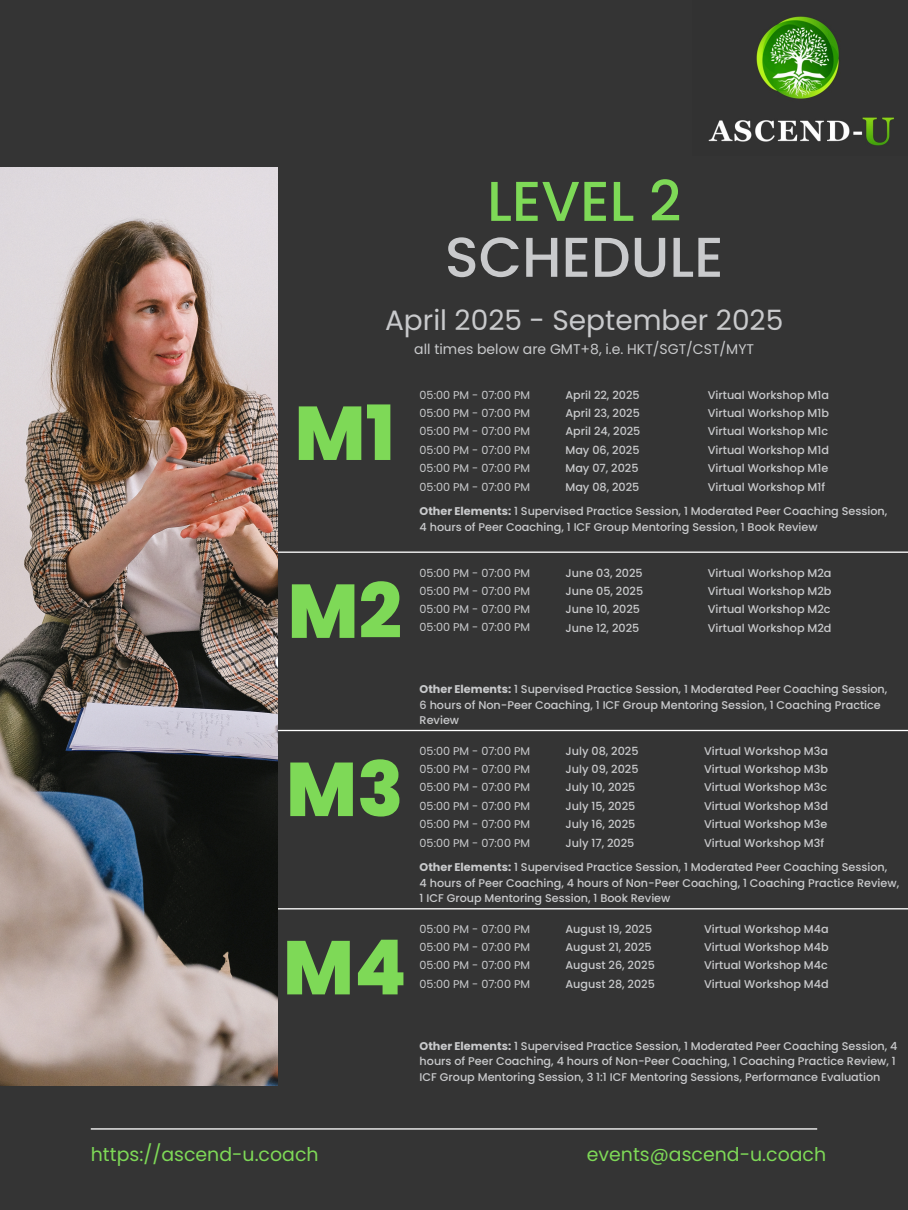
<style>
.page{position:relative;width:908px;height:1210px;background:#fff}
.page>*{position:absolute;margin:0;border:0;box-sizing:border-box;transform-origin:0 0}
.t1{font:800 75.95px "Poppins";color:#7ed957}
.t2{font:500 56px/55.9px "Poppins";color:#c9cacc;text-align:center}
.t3{font:28px "Poppins";color:#c9cacc}
.t4{font:18.9px "Poppins";color:#7ed957}
.t5{font:14px "Poppins";color:#c9cacc}
.t6{font:500 11.2px/15.5px "Poppins";color:#c9cacc}
.t7{font:11.2px "Poppins";color:#c9cacc}
.s1{color:#7ed957}
.s2{font-weight:700}
</style>
<div class="page">
<div style="left:0;top:0;width:907px;height:1210px;background:#343434"></div>
<hr style="left:221px;top:551px;width:686px;height:2px;background:#fff">
<hr style="left:221px;top:730px;width:686px;height:1px;background:#fff">
<hr style="left:221px;top:908px;width:686px;height:1px;background:#fff">
<hr style="left:91px;top:1128px;width:725px;height:1px;background:#fff">
<img style="left:708px;top:16px;width:187px;height:130px">
<img style="left:0;top:168px;width:277px;height:917px">
<p class="t2" style="left:444px;top:173px;width:280px"><span class="s1">LEVEL 2<br></span>SCHEDULE</p>
<p class="t3" style="left:385px;top:300px;width:399px">April 2025 - September 2025</p>
<p class="t5" style="left:414px;top:339px;width:341px">all times below are GMT+8, i.e. HKT/SGT/CST/MYT</p>
<h2 class="t1" style="left:294px;top:380px;width:102px">M1</h2>
<h4 class="t1" style="left:287px;top:558px;width:116px">M2</h4>
<p class="t7" style="left:419px;top:387px;width:112px">05:00 PM - 07:00 PM</p>
<p class="t6" style="left:565px;top:387px;width:76px">April 22, 2025</p>
<p class="t6" style="left:707px;top:387px;width:123px">Virtual Workshop M1a</p>
<p class="t7" style="left:419px;top:405px;width:112px">05:00 PM - 07:00 PM</p>
<h5 class="t6" style="left:565px;top:405px;width:76px">April 23, 2025</h5>
<p class="t6" style="left:707px;top:405px;width:123px">Virtual Workshop M1b</p>
<p class="t7" style="left:419px;top:423px;width:112px">05:00 PM - 07:00 PM</p>
<h5 class="t6" style="left:565px;top:423px;width:76px">April 24, 2025</h5>
<p class="t6" style="left:707px;top:423px;width:122px">Virtual Workshop M1c</p>
<p class="t7" style="left:419px;top:442px;width:112px">05:00 PM - 07:00 PM</p>
<h5 class="t6" style="left:565px;top:442px;width:75px">May 06, 2025</h5>
<p class="t6" style="left:707px;top:442px;width:123px">Virtual Workshop M1d</p>
<p class="t7" style="left:419px;top:460px;width:112px">05:00 PM - 07:00 PM</p>
<h5 class="t6" style="left:565px;top:461px;width:75px">May 07, 2025</h5>
<p class="t6" style="left:707px;top:461px;width:122px">Virtual Workshop M1e</p>
<p class="t7" style="left:419px;top:479px;width:112px">05:00 PM - 07:00 PM</p>
<p class="t6" style="left:565px;top:479px;width:75px">May 08, 2025</p>
<p class="t6" style="left:707px;top:479px;width:119px">Virtual Workshop M1f</p>
<h5 class="t6" style="left:419px;top:504px;width:469px"><span class="s2">Other Elements:</span> 1 Supervised Practice Session, 1 Moderated Peer Coaching Session,</h5>
<h1 class="t6" style="left:419px;top:519px;width:399px">4 hours of Peer Coaching, 1 ICF Group Mentoring Session, 1 Book Review</h1>
<p class="t7" style="left:419px;top:565px;width:112px">05:00 PM - 07:00 PM</p>
<p class="t6" style="left:565px;top:565px;width:79px">June 03, 2025</p>
<h5 class="t6" style="left:707px;top:565px;width:125px">Virtual Workshop M2a</h5>
<p class="t7" style="left:419px;top:583px;width:112px">05:00 PM - 07:00 PM</p>
<p class="t6" style="left:565px;top:583px;width:79px">June 05, 2025</p>
<h5 class="t6" style="left:707px;top:583px;width:125px">Virtual Workshop M2b</h5>
<p class="t7" style="left:419px;top:601px;width:112px">05:00 PM - 07:00 PM</p>
<p class="t6" style="left:565px;top:601px;width:76px">June 10, 2025</p>
<h5 class="t6" style="left:707px;top:601px;width:124px">Virtual Workshop M2c</h5>
<p class="t7" style="left:419px;top:619px;width:112px">05:00 PM - 07:00 PM</p>
<p class="t6" style="left:565px;top:620px;width:75px">June 12, 2025</p>
<p class="t6" style="left:707px;top:620px;width:125px">Virtual Workshop M2d</p>
<h1 class="t1" style="left:286px;top:736px;width:119px">M3</h1>
<h5 class="t1" style="left:283px;top:914px;width:125px">M4</h5>
<p class="t6" style="left:419px;top:681px;width:469px"><span class="s2">Other Elements:</span> 1 Supervised Practice Session, 1 Moderated Peer Coaching Session,</p>
<p class="t6" style="left:419px;top:697px;width:462px">6 hours of Non-Peer Coaching, 1 ICF Group Mentoring Session, 1 Coaching Practice<br>Review</p>
<h5 class="t7" style="left:419px;top:743px;width:112px">05:00 PM - 07:00 PM</h5>
<h1 class="t6" style="left:565px;top:743px;width:74px">July 08, 2025</h1>
<p class="t6" style="left:704px;top:743px;width:125px">Virtual Workshop M3a</p>
<h5 class="t7" style="left:419px;top:761px;width:112px">05:00 PM - 07:00 PM</h5>
<p class="t6" style="left:565px;top:761px;width:74px">July 09, 2025</p>
<p class="t6" style="left:704px;top:761px;width:125px">Virtual Workshop M3b</p>
<h5 class="t7" style="left:419px;top:779px;width:112px">05:00 PM - 07:00 PM</h5>
<p class="t6" style="left:565px;top:779px;width:71px">July 10, 2025</p>
<p class="t6" style="left:704px;top:779px;width:124px">Virtual Workshop M3c</p>
<h5 class="t7" style="left:419px;top:798px;width:112px">05:00 PM - 07:00 PM</h5>
<p class="t6" style="left:565px;top:798px;width:71px">July 15, 2025</p>
<p class="t6" style="left:704px;top:798px;width:125px">Virtual Workshop M3d</p>
<h5 class="t7" style="left:419px;top:816px;width:112px">05:00 PM - 07:00 PM</h5>
<p class="t6" style="left:565px;top:817px;width:71px">July 16, 2025</p>
<p class="t6" style="left:704px;top:817px;width:125px">Virtual Workshop M3e</p>
<h5 class="t7" style="left:419px;top:835px;width:112px">05:00 PM - 07:00 PM</h5>
<p class="t6" style="left:565px;top:835px;width:70px">July 17, 2025</p>
<p class="t6" style="left:704px;top:835px;width:121px">Virtual Workshop M3f</p>
<p class="t6" style="left:419px;top:860px;width:469px"><span class="s2">Other Elements:</span> 1 Supervised Practice Session, 1 Moderated Peer Coaching Session,</p>
<p class="t6" style="left:419px;top:875px;width:481px">4 hours of Peer Coaching, 4 hours of Non-Peer Coaching, 1 Coaching Practice Review,<br>1 ICF Group Mentoring Session, 1 Book Review</p>
<p class="t7" style="left:419px;top:921px;width:112px">05:00 PM - 07:00 PM</p>
<p class="t6" style="left:565px;top:921px;width:88px">August 19, 2025</p>
<h1 class="t6" style="left:704px;top:921px;width:126px">Virtual Workshop M4a</h1>
<p class="t7" style="left:419px;top:939px;width:112px">05:00 PM - 07:00 PM</p>
<h5 class="t6" style="left:565px;top:939px;width:88px">August 21, 2025</h5>
<p class="t6" style="left:704px;top:939px;width:126px">Virtual Workshop M4b</p>
<p class="t7" style="left:419px;top:957px;width:112px">05:00 PM - 07:00 PM</p>
<h5 class="t6" style="left:565px;top:957px;width:91px">August 26, 2025</h5>
<p class="t6" style="left:704px;top:957px;width:125px">Virtual Workshop M4c</p>
<p class="t7" style="left:419px;top:976px;width:112px">05:00 PM - 07:00 PM</p>
<h5 class="t6" style="left:565px;top:976px;width:91px">August 28, 2025</h5>
<p class="t6" style="left:704px;top:976px;width:126px">Virtual Workshop M4d</p>
<h5 class="t6" style="left:419px;top:1038px;width:479px"><span class="s2">Other Elements:</span> 1 Supervised Practice Session, 1 Moderated Peer Coaching Session, 4 hours of Peer Coaching, 4 hours of Non-Peer Coaching, 1 Coaching Practice Review, 1<br>ICF Group Mentoring Session, 3 1:1 ICF Mentoring Sessions, Performance Evaluation</h5>
<h5 class="t4" style="left:91px;top:1141px;width:229px">https://ascend-u.coach</h5>
<p class="t4" style="left:586px;top:1141px;width:241px">events@ascend-u.coach</p>
</div>
